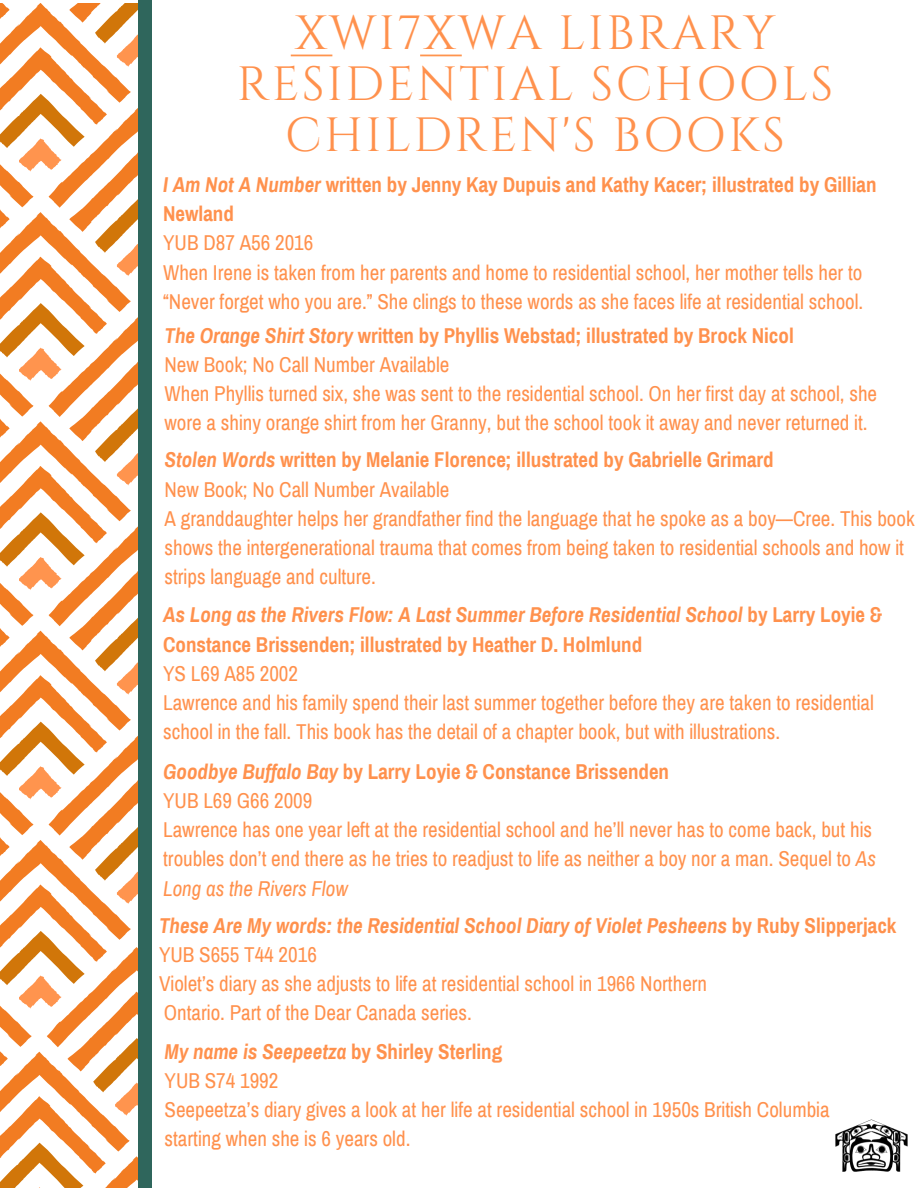
<style>
.page{position:relative;width:918px;height:1188px;background:#fff}
.page>*{position:absolute;margin:0;border:0;box-sizing:border-box;transform-origin:0 0}
.t1{font:48px/50.8px "Cinzel";letter-spacing:.05em;color:#ff914d;text-align:center}
.t2{font:21px/29.2px "Archivo Narrow";color:#ff914d}
.t3{font:700 21px/29.2px "Archivo Narrow";color:#ff914d}
.s1{font-style:italic}
.s2{font-weight:700;font-style:italic}
.s3{font-weight:700}
</style>
<div class="page">
<svg style="left:0;top:3px;width:139px;height:1185px"></svg>
<div style="left:139px;top:0;width:13px;height:1188px;background:#2f665c"></div>
<svg style="left:291px;top:55px;width:41px;height:1px"></svg>
<svg style="left:420px;top:55px;width:42px;height:1px"></svg>
<img style="left:836px;top:1119px;width:72px;height:53px">
<h1 class="t1" style="left:237px;top:9px;width:598px">XWI7XWA LIBRARY<br>RESIDENTIAL SCHOOLS<br>CHILDREN'S BOOKS</h1>
<p class="t3" style="left:163px;top:170px;width:715px"><span class="s1">I Am Not A Number</span> written by Jenny Kay Dupuis and Kathy Kacer; illustrated by Gillian<br>Newland</p>
<p class="t2" style="left:163px;top:229px;width:702px">YUB D87 A56 2016<br>When Irene is taken from her parents and home to residential school, her mother tells her to “Never forget who you are.” She clings to these words as she faces life at residential school.</p>
<p class="t2" style="left:165px;top:321px;width:714px"><span class="s2">The Orange Shirt Story</span> <span class="s3">written by Phyllis Webstad; illustrated by Brock Nicol<br></span>New Book; No Call Number Available<br>When Phyllis turned six, she was sent to the residential school. On her first day at school, she wore a shiny orange shirt from her Granny, but the school took it away and never returned it.</p>
<p class="t2" style="left:165px;top:446px;width:752px"><span class="s2">Stolen Words</span> <span class="s3">written by Melanie Florence; illustrated by Gabrielle Grimard<br></span>New Book; No Call Number Available<br>A granddaughter helps her grandfather find the language that he spoke as a boy—Cree. This book shows the intergenerational trauma that comes from being taken to residential schools and how it strips language and culture.</p>
<p class="t3" style="left:163px;top:601px;width:721px"><span class="s1">As Long as the Rivers Flow: A Last Summer Before Residential School</span> by Larry Loyie &amp;<br>Constance Brissenden; illustrated by Heather D. Holmlund</p>
<p class="t2" style="left:163px;top:659px;width:712px">YS L69 A85 2002<br>Lawrence and his family spend their last summer together before they are taken to residential school in the fall. This book has the detail of a chapter book, but with illustrations.</p>
<p class="t2" style="left:163px;top:757px;width:714px"><span class="s2">Goodbye Buffalo Bay</span> <span class="s3">by Larry Loyie &amp; Constance Brissenden<br></span>YUB L69 G66 2009<br>Lawrence has one year left at the residential school and he’ll never has to come back, but his troubles don’t end there as he tries to readjust to life as neither a boy nor a man. Sequel to <span class="s1">As Long as the Rivers Flow</span></p>
<p class="t2" style="left:159px;top:911px;width:739px"><span class="s2">These Are My words: the Residential School Diary of Violet Pesheens</span> <span class="s3">by Ruby Slipperjack </span>YUB S655 T44 2016<br>Violet’s diary as she adjusts to life at residential school in 1966 Northern<br>Ontario. Part of the Dear Canada series.</p>
<p class="t2" style="left:165px;top:1038px;width:667px"><span class="s2">My name is Seepeetza</span> <span class="s3">by Shirley Sterling<br></span>YUB S74 1992<br>Seepeetza’s diary gives a look at her life at residential school in 1950s British Columbia starting when she is 6 years old.</p>
</div>
